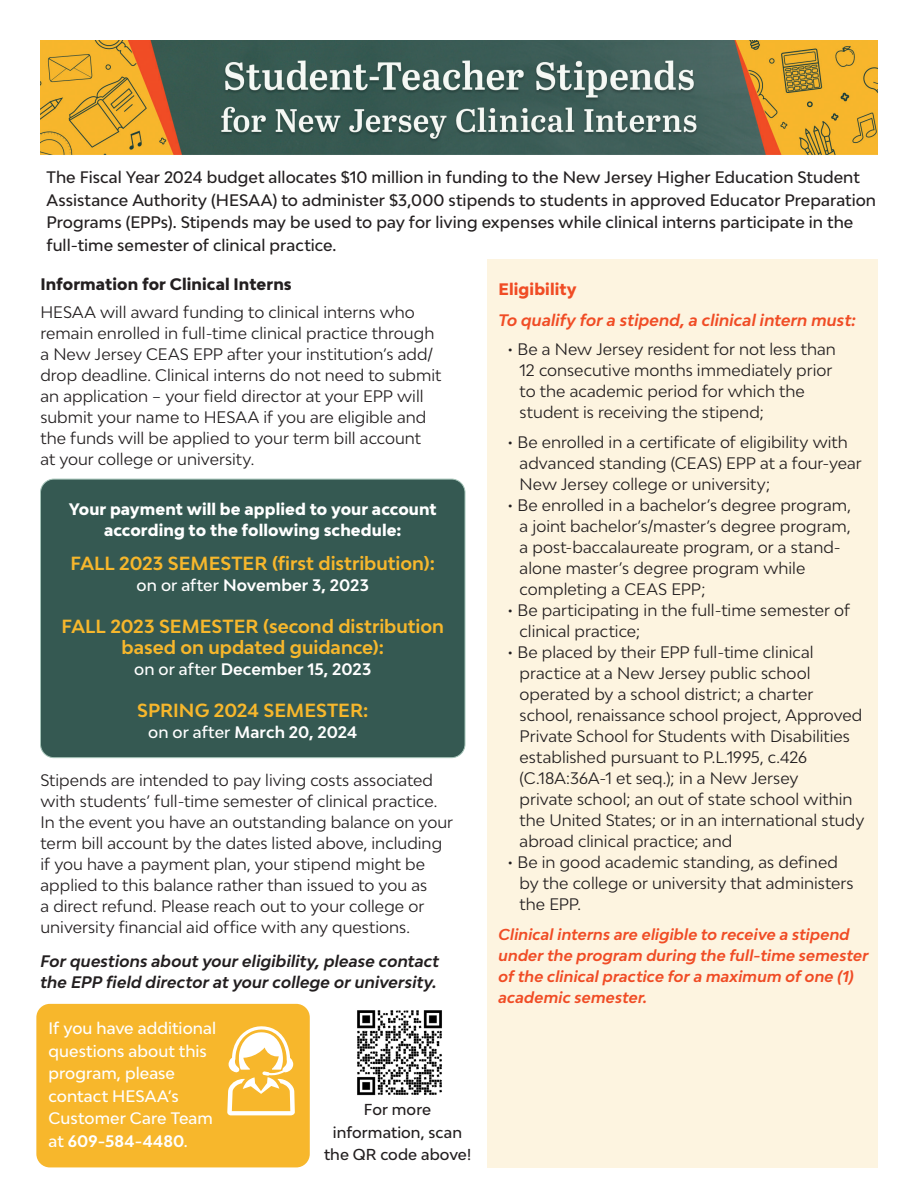
<style>
.page{position:relative;width:918px;height:1188px;background:#fff}
.page>*{position:absolute;margin:0;border:0;box-sizing:border-box;transform-origin:0 0}
.t1{font:700 18px/21px "Bw Modelica";color:#f7b72c;text-align:center}
.t2{font:15.75px/21px "Bw Modelica";color:#231f20}
.t3{font:500 15.75px/22.5px "Bw Modelica";color:#231f20}
.t4{font:500 15.75px/22.5px "Bw Modelica";letter-spacing:.005em;color:#fff}
.t5{font:italic 700 15.75px/21px "Bw Modelica";letter-spacing:.005em;color:#231f20}
.t6{font:800 15.75px/21px "Bw Modelica";letter-spacing:.005em;color:#fff;text-align:center}
.t7{font:700 15.75px "Bw Modelica";letter-spacing:.005em;color:#fff}
.t8{font:italic 700 15.75px "Bw Modelica";letter-spacing:.005em;color:#f04c25}
.t9{font:800 15.75px "Bw Modelica";letter-spacing:.005em;color:#231f20}
.t10{font:800 15.75px "Bw Modelica";letter-spacing:.005em;color:#f04c25}
.t11{font:italic 700 15px/21px "Bw Modelica";letter-spacing:.005em;color:#f04c25}
.t12{font:500 15px/22.5px "Bw Modelica";letter-spacing:.005em;color:#231f20;text-align:center}
.s1{font-weight:500}
.s2{font-weight:700}
</style>
<div class="page">
<img style="left:40px;top:40px;width:838px;height:974px">
<div style="left:487px;top:259px;width:391px;height:908px;background:#fdf4e0"></div>
<div style="left:40px;top:479px;width:425px;height:279px;background:#355952;border-radius:14px"></div>
<div style="left:40px;top:479px;width:425px;height:279px;border:1px solid #a5c4b8;border-radius:14px"></div>
<div style="left:36px;top:1004px;width:274px;height:163px;background:#f7b72c;border-radius:14px"></div>
<svg style="left:227px;top:1026px;width:68px;height:89px"></svg>
<img style="left:353px;top:1005px;width:93px;height:91px">
<p class="t3" style="left:46px;top:166px;width:831px">The Fiscal Year 2024 budget allocates $10 million in funding to the New Jersey Higher Education Student Assistance Authority (HESAA) to administer $3,000 stipends to students in approved Educator Preparation Programs (EPPs). Stipends may be used to pay for living expenses while clinical interns participate in the full-time semester of clinical practice.</p>
<p class="t9" style="left:40px;top:274px;width:253px">Information for Clinical Interns</p>
<p class="t2" style="left:40px;top:301px;width:402px">HESAA will award funding to clinical interns who remain enrolled in full-time clinical practice through a New Jersey CEAS EPP after your institution’s add/ drop deadline. Clinical interns do not need to submit an application – your field director at your EPP will submit your name to HESAA if you are eligible and the funds will be applied to your term bill account<br>at your college or university.</p>
<p class="t6" style="left:69px;top:498px;width:370px">Your payment will be applied to your account according to the following schedule:</p>
<p class="t1" style="left:71px;top:552px;width:366px">FALL 2023 SEMESTER (first distribution):</p>
<p class="t7" style="left:137px;top:575px;width:234px"><span class="s1">on or after</span> November 3, 2023</p>
<p class="t1" style="left:62px;top:615px;width:384px">FALL 2023 SEMESTER (second distribution based on updated guidance):</p>
<p class="t7" style="left:134px;top:659px;width:239px"><span class="s1">on or after</span> December 15, 2023</p>
<p class="t1" style="left:137px;top:699px;width:233px">SPRING 2024 SEMESTER:</p>
<p class="t7" style="left:148px;top:722px;width:211px"><span class="s1">on or after</span> March 20, 2024</p>
<p class="t2" style="left:40px;top:769px;width:414px">Stipends are intended to pay living costs associated with students’ full-time semester of clinical practice.<br>In the event you have an outstanding balance on your term bill account by the dates listed above, including if you have a payment plan, your stipend might be applied to this balance rather than issued to you as<br>a direct refund. Please reach out to your college or university financial aid office with any questions.</p>
<p class="t5" style="left:40px;top:950px;width:400px">For questions about your eligibility, please contact the EPP field director at your college or university.</p>
<p class="t4" style="left:49px;top:1017px;width:169px">If you have additional questions about this program, please contact HESAA’s<br>Customer Care Team at <span class="s2">609-584-4480</span>.</p>
<p class="t12" style="left:324px;top:1098px;width:149px">For more information, scan the QR code above!</p>
<p class="t10" style="left:499px;top:279px;width:80px">Eligibility</p>
<p class="t8" style="left:499px;top:310px;width:359px">To qualify for a stipend, a clinical intern must:</p>
<p class="t2" style="left:520px;top:339px;width:318px;text-indent:-12px">• Be a New Jersey resident for not less than 12 consecutive months immediately prior to the academic period for which the student is receiving the stipend;</p>
<p class="t2" style="left:520px;top:432px;width:344px;text-indent:-12px">• Be enrolled in a certificate of eligibility with advanced standing (CEAS) EPP at a four-year<br>New Jersey college or university;</p>
<p class="t2" style="left:520px;top:495px;width:333px;text-indent:-12px">• Be enrolled in a bachelor’s degree program, a joint bachelor’s/master’s degree program, a post-baccalaureate program, or a stand&shy;alone master’s degree program while completing a CEAS EPP;</p>
<p class="t2" style="left:520px;top:600px;width:332px;text-indent:-12px">• Be participating in the full-time semester of clinical practice;</p>
<p class="t2" style="left:520px;top:642px;width:346px;text-indent:-12px">• Be placed by their EPP full-time clinical practice at a New Jersey public school operated by a school district; a charter school, renaissance school project, Approved Private School for Students with Disabilities established pursuant to P.L.1995, c.426 (C.18A:36A-1 et seq.); in a New Jersey<br>private school; an out of state school within the United States; or in an international study abroad clinical practice; and</p>
<p class="t2" style="left:520px;top:852px;width:336px;text-indent:-12px">• Be in good academic standing, as defined by the college or university that administers the EPP.</p>
<p class="t11" style="left:499px;top:924px;width:371px">Clinical interns are eligible to receive a stipend under the program during the full-time semester of the clinical practice for a maximum of one (1) academic semester.</p>
</div>
